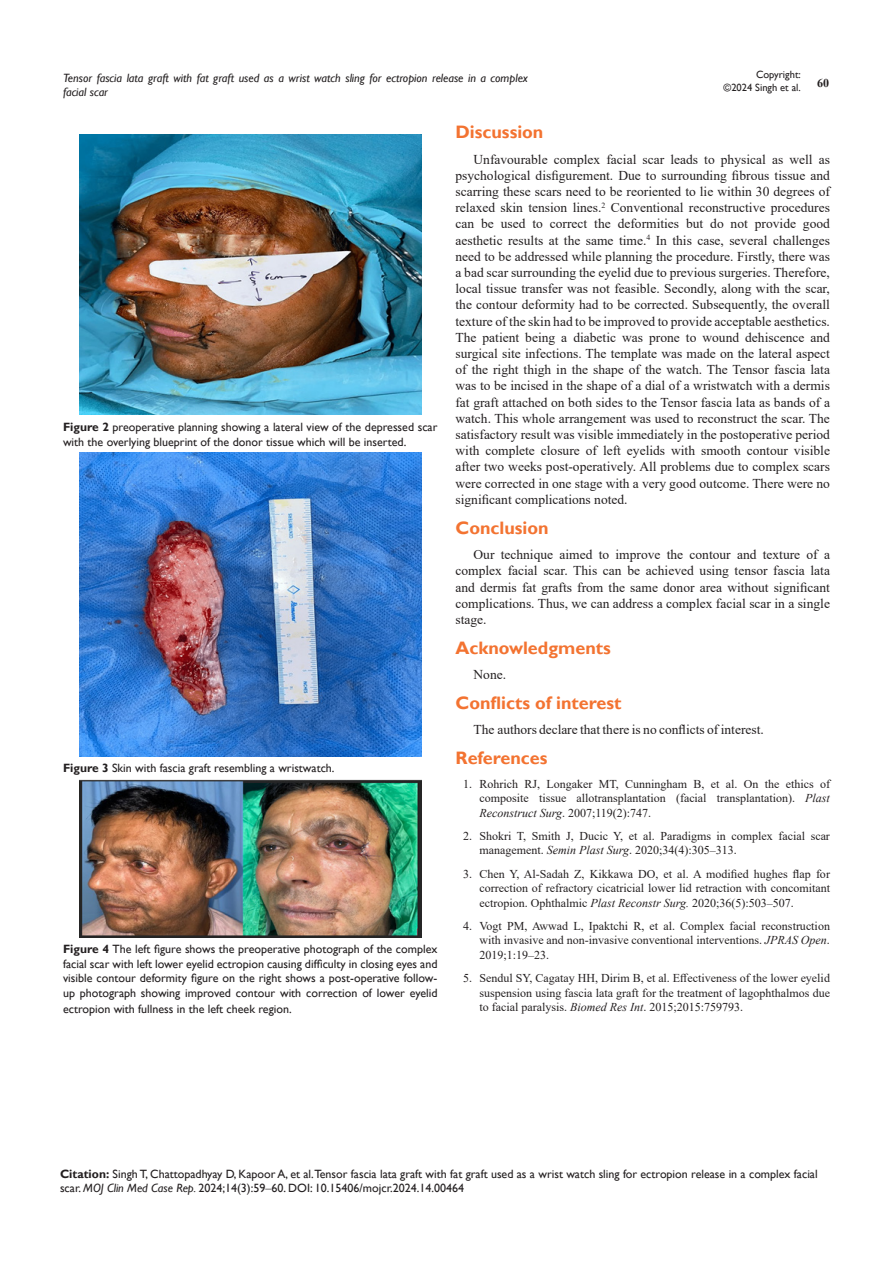
<style>
.page{position:relative;width:893px;height:1263px;background:#fff}
.page>*{position:absolute;margin:0;border:0;box-sizing:border-box;transform-origin:0 0}
.List_Paragraph{font:700 18px "Gill Sans";color:#f37331}
.Body_Text{font:13.5px/16.2px "Times New Roman";color:#231f20;text-align:justify}
.t1{font:12px/14.4px "Times New Roman";color:#231f20;text-align:justify}
.Citation{font:12px/14.4px "Gill Sans";color:#231f20}
.t2{font:italic 12px/14.4px "Gill Sans";color:#231f20}
.t3{font:700 12px "Times New Roman";color:#231f20}
.t4{font:10.5px/12.6px "Gill Sans";color:#231f20;text-align:right}
.s1{font-weight:700}
.s2{font-style:italic}
.s3{font-family:"Times New Roman"}
</style>
<div class="page">
<img style="left:80px;top:135px;width:341px;height:280px">
<img style="left:80px;top:453px;width:341px;height:304px">
<img style="left:80px;top:779px;width:341px;height:158px">
<p class="t4" style="left:723px;top:69px;width:79px">Copyright:<br>©2024 Singh et al.</p>
<p class="t2" style="left:63px;top:71px;width:467px">Tensor fascia lata graft with fat graft used as a wrist watch sling for ectropion release in a complex facial scar</p>
<p class="t3" style="left:817px;top:75px;width:13px">60</p>
<p class="Citation" style="left:63px;top:420px;width:376px"><span class="s1">Figure 2</span> preoperative planning showing a lateral view of the depressed scar with the overlying blueprint of the donor tissue which will be inserted.</p>
<p class="Citation" style="left:63px;top:760px;width:273px"><span class="s1">Figure 3</span> Skin with fascia graft resembling a wristwatch.</p>
<p class="Citation" style="left:63px;top:942px;width:376px;text-align:justify"><span class="s1">Figure 4</span> The left figure shows the preoperative photograph of the complex facial scar with left lower eyelid ectropion causing difficulty in closing eyes and visible contour deformity figure on the right shows a post-operative follow&shy;up photograph showing improved contour with correction of lower eyelid</p>
<p class="Citation" style="left:63px;top:1002px;width:230px">ectropion with fullness in the left cheek region.</p>
<p class="List_Paragraph" style="left:455px;top:122px;width:89px">Discussion</p>
<p class="Body_Text" style="left:455px;top:151px;width:376px;text-indent:18px">Unfavourable complex facial scar leads to physical as well as psychological disfigurement. Due to surrounding fibrous tissue and scarring these scars need to be reoriented to lie within 30 degrees of relaxed skin tension lines.<sup>2</sup> Conventional reconstructive procedures can be used to correct the deformities but do not provide good aesthetic results at the same time.<sup>4</sup> In this case, several challenges need to be addressed while planning the procedure. Firstly, there was a bad scar surrounding the eyelid due to previous surgeries. Therefore, local tissue transfer was not feasible. Secondly, along with the scar, the contour deformity had to be corrected. Subsequently, the overall texture of the skin had to be improved to provide acceptable aesthetics.<br>The patient being a diabetic was prone to wound dehiscence and surgical site infections. The template was made on the lateral aspect of the right thigh in the shape of the watch. The Tensor fascia lata was to be incised in the shape of a dial of a wristwatch with a dermis fat graft attached on both sides to the Tensor fascia lata as bands of a watch. This whole arrangement was used to reconstruct the scar. The satisfactory result was visible immediately in the postoperative period with complete closure of left eyelids with smooth contour visible after two weeks post-operatively. All problems due to complex scars were corrected in one stage with a very good outcome. There were no significant complications noted.</p>
<p class="List_Paragraph" style="left:455px;top:517px;width:95px">Conclusion</p>
<p class="Body_Text" style="left:455px;top:546px;width:376px;text-indent:18px">Our technique aimed to improve the contour and texture of a complex facial scar. This can be achieved using tensor fascia lata and dermis fat grafts from the same donor area without significant complications. Thus, we can address a complex facial scar in a single stage.</p>
<p class="List_Paragraph" style="left:455px;top:637px;width:157px">Acknowledgments</p>
<p class="Body_Text" style="left:473px;top:666px;width:34px">None.</p>
<p class="List_Paragraph" style="left:455px;top:692px;width:168px">Conflicts of interest</p>
<p class="Body_Text" style="left:473px;top:721px;width:292px">The authors declare that there is no conflicts of interest.</p>
<p class="List_Paragraph" style="left:455px;top:747px;width:94px">References</p>
<p class="t1" style="left:479px;top:776px;width:352px;text-indent:-16px">1. Rohrich RJ, Longaker MT, Cunningham B, et al. On the ethics of composite tissue allotransplantation (facial transplantation). <span class="s2">Plast Reconstruct Surg</span>. 2007;119(2):747.</p>
<p class="t1" style="left:479px;top:828px;width:352px;text-indent:-16px">2. Shokri T, Smith J, Ducic Y, et al. Paradigms in complex facial scar management. <span class="s2">Semin Plast Surg</span>. 2020;34(4):305–313.</p>
<p class="t1" style="left:479px;top:866px;width:352px;text-indent:-16px">3. Chen Y, Al-Sadah Z, Kikkawa DO, et al. A modified hughes flap for correction of refractory cicatricial lower lid retraction with concomitant ectropion. Ophthalmic <span class="s2">Plast Reconstr Surg.</span> 2020;36(5):503–507.</p>
<p class="t1" style="left:479px;top:918px;width:352px;text-indent:-16px">4. Vogt PM, Awwad L, Ipaktchi R, et al. Complex facial reconstruction with invasive and non-invasive conventional interventions. <span class="s2">JPRAS Open</span>.<br>2019;1:19–23.</p>
<p class="t1" style="left:479px;top:970px;width:352px;text-indent:-16px">5. Sendul SY, Cagatay HH, Dirim B, et al. Effectiveness of the lower eyelid suspension using fascia lata graft for the treatment of lagophthalmos due to facial paralysis. <span class="s2">Biomed Res Int</span>. 2015;2015:759793.</p>
<p class="Citation" style="left:60px;top:1167px;width:759px"><span class="s1">Citation:</span> Singh T, Chattopadhyay D, Kapoor A, et al.Tensor fascia lata graft with fat graft used as a wrist watch sling for ectropion release in a complex facial scar. <span class="s2">MOJ Clin Med Case Rep.</span> 2024;14(3):59<span class="s3">‒</span>60. DOI: 10.15406/mojcr.2024.14.00464</p>
</div>
